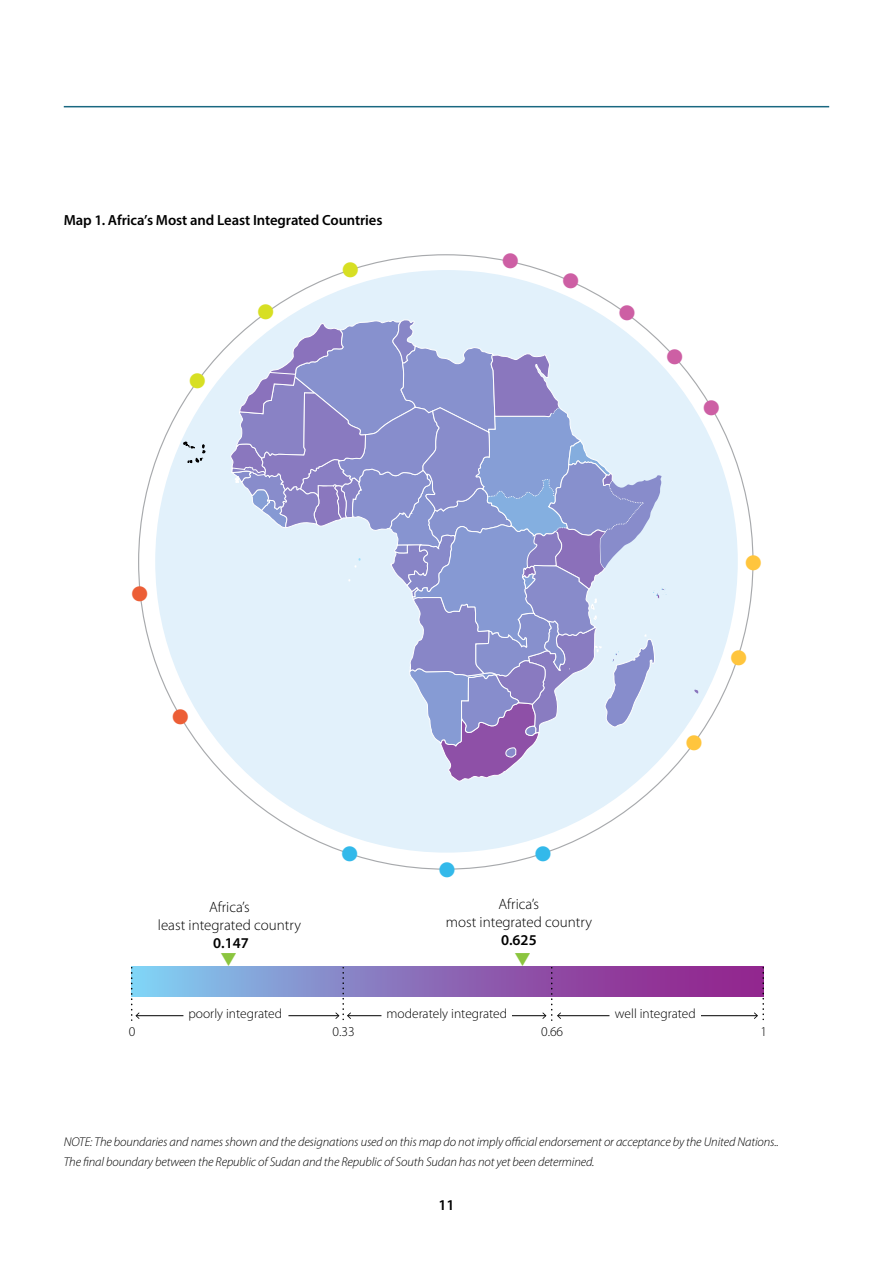
<style>
.page{position:relative;width:893px;height:1263px;background:#fff}
.page>*{position:absolute;margin:0;border:0;box-sizing:border-box;transform-origin:0 0}
.t1{font:20.85px "Zapf Dingbats ITC";color:#cd5fa4}
.t2{font:20.85px "Zapf Dingbats ITC";color:#33b9ea}
.t3{font:20.85px "Zapf Dingbats ITC";color:#ffc53d}
.t4{font:20.85px "Zapf Dingbats ITC";color:#d7df23}
.t5{font:20.85px "Zapf Dingbats ITC";color:#ec5e36}
.t6{font:300 15px/18px "Myriad Pro";color:#000;text-align:center}
.t7{font:600 15px "Myriad Pro";color:#000}
.t8{font:600 14.7px "Myriad Pro";letter-spacing:-.01em;color:#000}
.t9{font:300 13.5px "Myriad Pro";color:#000}
.t10{font:italic 300 12.75px/19.5px "Myriad Pro";letter-spacing:-.01em;color:#000}
.t11{font:300 10.5px "Myriad Pro";color:#000}
</style>
<div class="page">
<div style="left:155px;top:270px;width:583px;height:583px;background:#e2f1fb;border-radius:50%"></div>
<svg style="left:694px;top:690px;width:5px;height:4px"></svg>
<svg style="left:183px;top:441px;width:23px;height:22px"></svg>
<svg style="left:230px;top:320px;width:437px;height:495px"></svg>
<svg style="left:132px;top:967px;width:631px;height:30px;background:#8a6db9"></svg>
<hr style="left:136px;top:1015px;width:47px;height:1px;background:#000">
<hr style="left:288px;top:1015px;width:51px;height:1px;background:#000">
<hr style="left:348px;top:1015px;width:33px;height:1px;background:#000">
<hr style="left:512px;top:1015px;width:34px;height:1px;background:#000">
<hr style="left:558px;top:1015px;width:51px;height:1px;background:#000">
<hr style="left:701px;top:1015px;width:56px;height:1px;background:#000">
<svg style="left:131px;top:968px;width:9px;height:53px"></svg>
<svg style="left:335px;top:968px;width:16px;height:52px"></svg>
<svg style="left:542px;top:968px;width:19px;height:53px"></svg>
<svg style="left:754px;top:968px;width:10px;height:52px"></svg>
<hr style="left:64px;top:106px;width:765px;height:1px;background:#1a6881">
<p class="t8" style="left:64px;top:210px;width:320px">Map 1. Africa’s Most and Least Integrated Countries</p>
<h1 class="t4" style="left:189px;top:371px;width:18px">●</h1>
<h1 class="t4" style="left:257px;top:302px;width:18px">●</h1>
<h1 class="t4" style="left:342px;top:260px;width:18px">●</h1>
<h1 class="t1" style="left:502px;top:251px;width:18px">●</h1>
<h1 class="t1" style="left:563px;top:271px;width:18px">●</h1>
<h1 class="t1" style="left:619px;top:303px;width:18px">●</h1>
<h1 class="t1" style="left:666px;top:347px;width:18px">●</h1>
<h1 class="t1" style="left:703px;top:398px;width:18px">●</h1>
<h1 class="t5" style="left:132px;top:584px;width:18px">●</h1>
<h1 class="t5" style="left:172px;top:707px;width:18px">●</h1>
<p class="t6" style="left:158px;top:898px;width:145px">Africa’s<br>least integrated country</p>
<p class="t7" style="left:213px;top:933px;width:37px">0.147</p>
<p class="t11" style="left:228px;top:924px;width:75px">poorly integrated</p>
<h1 class="t2" style="left:342px;top:844px;width:18px">●</h1>
<h1 class="t2" style="left:535px;top:844px;width:18px">●</h1>
<h1 class="t2" style="left:439px;top:860px;width:18px">●</h1>
<p class="t6" style="left:446px;top:895px;width:148px">Africa’s<br>most integrated country</p>
<p class="t7" style="left:501px;top:930px;width:37px">0.625</p>
<p class="t11" style="left:503px;top:938px;width:19px">0.66</p>
<h1 class="t3" style="left:745px;top:553px;width:18px">●</h1>
<h1 class="t3" style="left:686px;top:733px;width:18px">●</h1>
<h1 class="t3" style="left:730px;top:648px;width:18px">●</h1>
<p class="t9" style="left:129px;top:1023px;width:8px">0</p>
<p class="t9" style="left:188px;top:1005px;width:95px">poorly integrated</p>
<p class="t9" style="left:387px;top:1005px;width:122px">moderately integrated</p>
<p class="t9" style="left:615px;top:1005px;width:82px">well integrated</p>
<p class="t9" style="left:333px;top:1023px;width:24px">0.33</p>
<p class="t9" style="left:541px;top:1023px;width:24px">0.66</p>
<p class="t9" style="left:760px;top:1023px;width:8px">1</p>
<p class="t10" style="left:64px;top:1132px;width:717px">NOTE: The boundaries and names shown and the designations used on this map do not imply official endorsement or acceptance by the United Nations..<br>The final boundary between the Republic of Sudan and the Republic of South Sudan has not yet been determined.</p>
<p class="t7" style="left:438px;top:1196px;width:18px">11</p>
</div>
